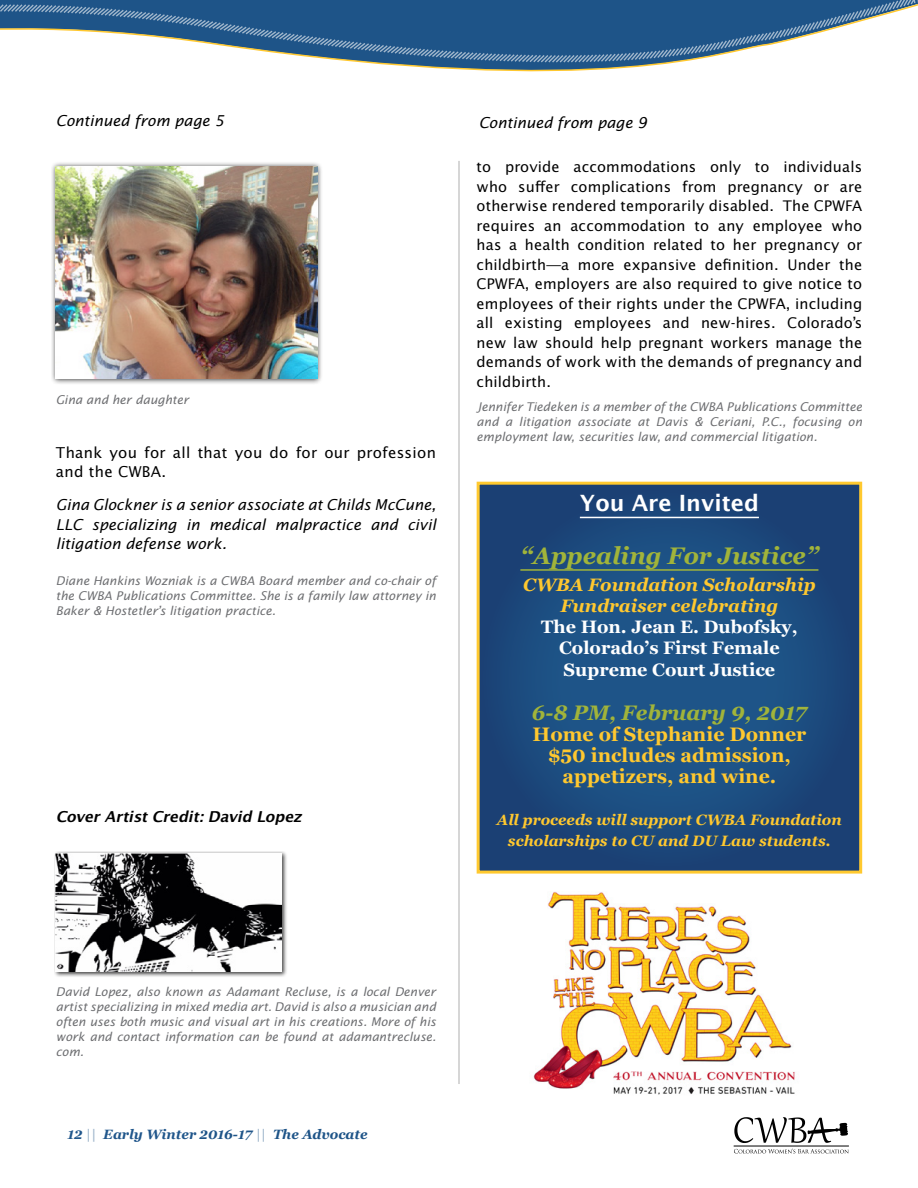
<style>
.page{position:relative;width:918px;height:1188px;background:#fff}
.page>*{position:absolute;margin:0;border:0;box-sizing:border-box;transform-origin:0 0}
.t1{font:italic 700 24px "Georgia";color:#a1b43a}
.t2{font:600 22.5px "Lucida Sans";color:#fff}
.t3{font:italic 700 21px "Georgia";color:#a1b43a}
.t4{font:700 19.5px/21px "Georgia";color:#ffc82f;text-align:center}
.t5{font:700 18px/21.8px "Georgia";color:#fff;text-align:center}
.t6{font:italic 700 18px/21px "Georgia";color:#ffc82f;text-align:center}
.t7{font:italic 15px/19.5px "Lucida Sans";color:#000;text-align:justify}
.t8{font:italic 700 15px/21px "Georgia";color:#ffc82f;text-align:center}
.t9{font:15px/19.5px "Lucida Sans";letter-spacing:.02em;color:#000}
.t10{font:15px "Lucida San Dem Ita";letter-spacing:-.005em;color:#000}
.t11{font:14.7px/19.5px "Lucida Sans";letter-spacing:.01em;color:#000;text-align:justify}
.t12{font:italic 700 13.5px "Georgia";color:#1e5488}
.t13{font:italic 12px/15px "Lucida Sans";color:#6d6e71;text-align:justify}
.s1{color:#20568b}
.s2{color:#a2b8cd}
</style>
<div class="page">
<svg style="left:379px;top:64px;width:286px;height:8px"></svg>
<svg style="left:0;top:0;width:912px;height:64px"></svg>
<svg style="left:912px;top:0;width:6px;height:8px"></svg>
<hr style="left:459px;top:161px;width:1px;height:923px;background:#aeafae">
<div style="left:54px;top:851px;width:234px;height:127px;background:#000;opacity:.75"></div>
<img style="left:56px;top:853px;width:226px;height:119px">
<div style="left:51px;top:161px;width:272px;height:224px;background:#000;opacity:.75"></div>
<img style="left:56px;top:166px;width:261px;height:213px">
<img style="left:533px;top:891px;width:263px;height:204px">
<div style="left:478px;top:483px;width:383px;height:389px;background:#1c4b7e"></div>
<div style="left:477px;top:482px;width:385px;height:392px;border:3px solid #ffc92f"></div>
<hr style="left:580px;top:517px;width:179px;height:1px;background:#fff">
<hr style="left:520px;top:569px;width:298px;height:2px;background:#a1b43a">
<svg style="left:734px;top:1149px;width:115px;height:5px"></svg>
<hr style="left:734px;top:1146px;width:115px;height:1px;background:#010101">
<svg style="left:734px;top:1117px;width:114px;height:26px"></svg>
<p class="t7" style="left:56px;top:111px;width:170px">Continued from page 5</p>
<p class="t13" style="left:56px;top:392px;width:135px">Gina and her daughter</p>
<p class="t9" style="left:56px;top:442px;width:382px">Thank you for all that you do for our profession and the CWBA.</p>
<p class="t7" style="left:56px;top:495px;width:382px">Gina Glockner is a senior associate at Childs McCune, LLC specializing in medical malpractice and civil litigation defense work.</p>
<p class="t13" style="left:56px;top:572px;width:382px">Diane Hankins Wozniak is a CWBA Board member and co-chair of the CWBA Publications Committee. She is a family law attorney in Baker &amp; Hostetler’s litigation practice.</p>
<p class="t10" style="left:56px;top:807px;width:247px">Cover Artist Credit: David Lopez</p>
<p class="t7" style="left:479px;top:113px;width:170px">Continued from page 9</p>
<p class="t11" style="left:477px;top:157px;width:387px">to provide accommodations only to individuals who suffer complications from pregnancy or are otherwise rendered temporarily disabled. The CPWFA requires an accommodation to any employee who has a health condition related to her pregnancy or childbirth—a more expansive definition. Under the CPWFA, employers are also required to give notice to employees of their rights under the CPWFA, including all existing employees and new-hires. Colorado’s new law should help pregnant workers manage the demands of work with the demands of pregnancy and childbirth.</p>
<p class="t13" style="left:477px;top:398px;width:387px">Jennifer Tiedeken is a member of the CWBA Publications Committee and a litigation associate at Davis &amp; Ceriani, P.C., focusing on employment law, securities law, and commercial litigation.</p>
<h2 class="t2" style="left:580px;top:491px;width:181px">You Are Invited</h2>
<h1 class="t1" style="left:520px;top:542px;width:300px">“Appealing For Justice”</h1>
<h3 class="t6" style="left:523px;top:574px;width:294px">CWBA Foundation Scholarship<br>Fundraiser celebrating</h3>
<h3 class="t5" style="left:541px;top:616px;width:258px">The Hon. Jean E. Dubofsky,<br>Colorado’s First Female<br>Supreme Court Justice</h3>
<h3 class="t3" style="left:532px;top:701px;width:277px">6-8 PM, February 9, 2017</h3>
<h3 class="t4" style="left:533px;top:724px;width:275px">Home of Stephanie Donner $50 includes admission, appetizers, and wine.</h3>
<p class="t8" style="left:497px;top:809px;width:346px">All proceeds will support CWBA Foundation scholarships to CU and DU Law students.</p>
<p class="t13" style="left:56px;top:983px;width:382px">David Lopez, also known as Adamant Recluse, is a local Denver artist specializing in mixed media art. David is also a musician and often uses both music and visual art in his creations. More of his work and contact information can be found at adamantrecluse. com.</p>
<p class="t12" style="left:68px;top:1127px;width:302px"><span class="s1">12</span> <span class="s2">||</span> <span class="s1">Early Winter</span> 2016-17 <span class="s2">||</span> The Advocate</p>
</div>
